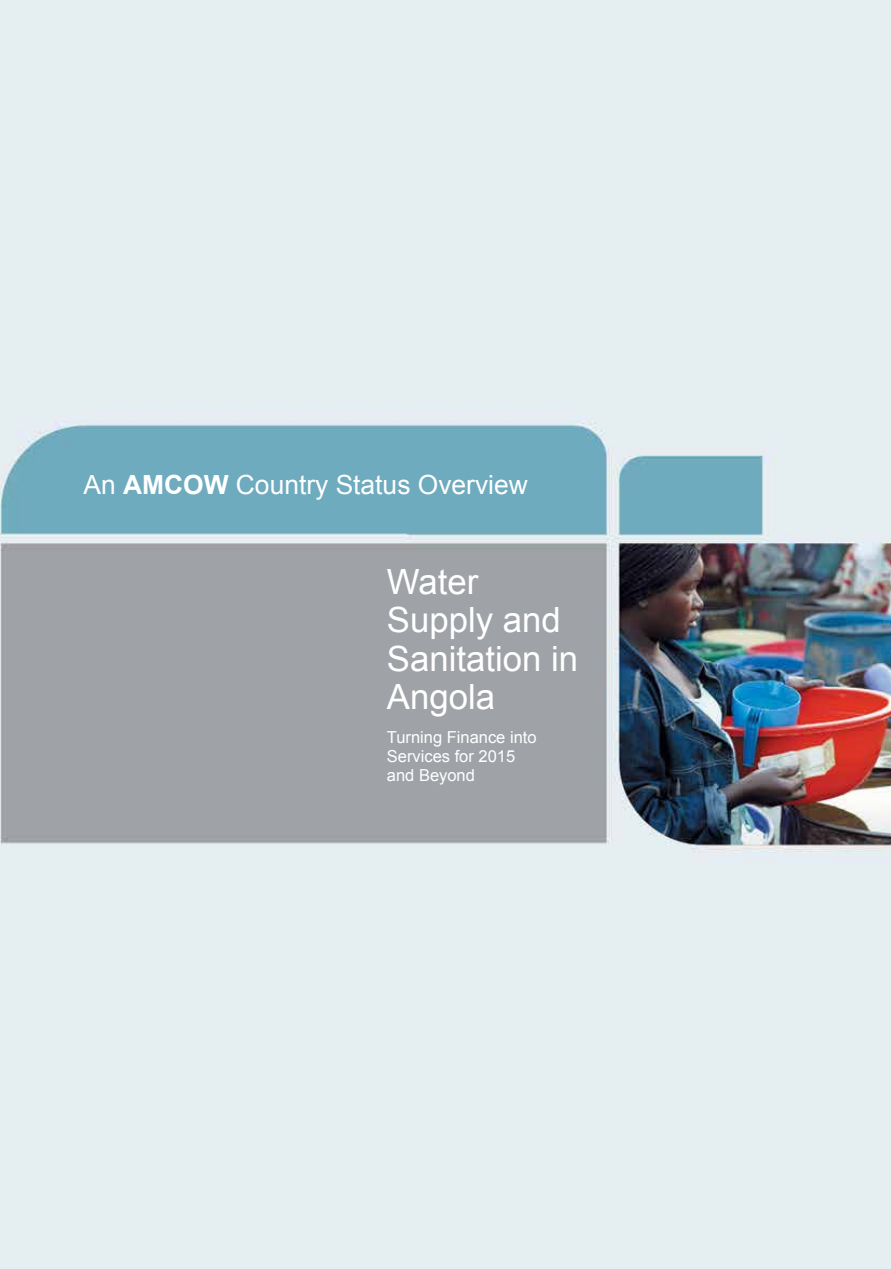
<style>
.page{position:relative;width:891px;height:1269px;background:#fff}
.page>*{position:absolute;margin:0;border:0;box-sizing:border-box;transform-origin:0 0}
.t1{font:34.8px/38.5px "Arial";color:#fff}
.t2{font:26.4px "Arial";color:#fff}
.t3{font:16.5px/18.8px "Arial";color:#fff}
.s1{font-weight:700}
</style>
<div class="page">
<img style="left:0;top:0;width:891px;height:1269px">
<h2 class="t2" style="left:83px;top:467px;width:446px">An <span class="s1">AMCOW</span> Country Status Overview</h2>
<h1 class="t1" style="left:387px;top:562px;width:193px">Water<br>Supply and<br>Sanitation in<br>Angola</h1>
<p class="t3" style="left:387px;top:728px;width:151px">Turning Finance into<br>Services for 2015 and Beyond</p>
</div>
